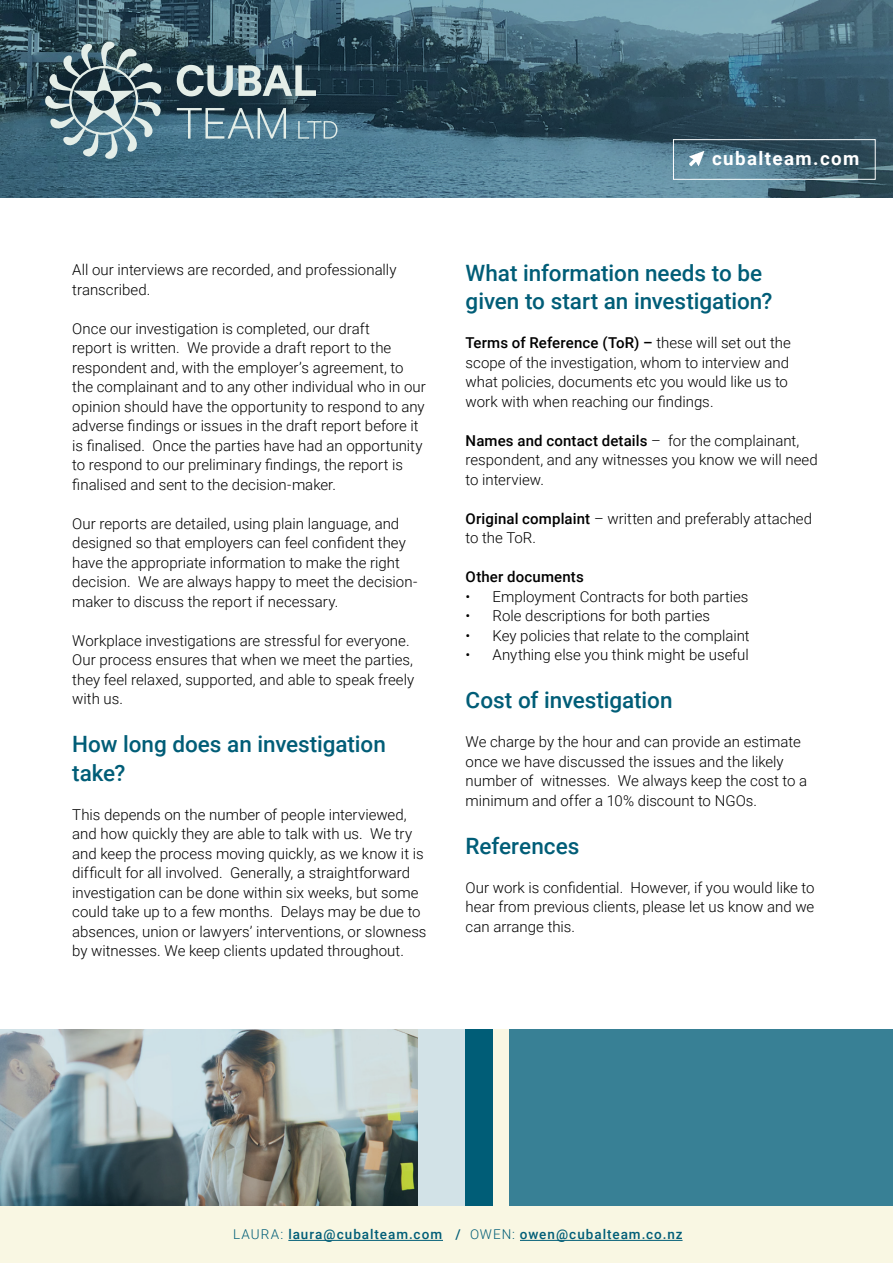
<style>
.page{position:relative;width:893px;height:1263px;background:#fff}
.page>*{position:absolute;margin:0;border:0;box-sizing:border-box;transform-origin:0 0}
.t1{font:500 22.5px/28.5px "Roboto";color:#005d77}
.t2{font:700 18.75px "Roboto";letter-spacing:.075em;color:#fff}
.t3{font:300 15px/19.5px "Roboto";color:#000}
.t4{font:500 15px "Roboto";letter-spacing:.01em;color:#000}
.t5{font:500 13.5px "Roboto";letter-spacing:.075em;color:#005d77}
.s1{font-weight:500}
.s2{font-weight:300}
</style>
<div class="page">
<svg style="left:0;top:0;width:893px;height:198px;background:#406474"></svg>
<svg style="left:177px;top:108px;width:160px;height:31px;background:#5e8393"></svg>
<svg style="left:177px;top:65px;width:139px;height:31px;background:#7b8e93"></svg>
<svg style="left:45px;top:41px;width:117px;height:118px;background:#5a767f"></svg>
<svg style="left:689px;top:151px;width:15px;height:15px"></svg>
<div style="left:673px;top:139px;width:203px;height:41px;border:1px solid #fff"></div>
<div style="left:0;top:1206px;width:893px;height:57px;background:#f9f7e3"></div>
<hr style="left:288px;top:1240px;width:155px;height:1px;background:#005d77">
<hr style="left:520px;top:1240px;width:163px;height:1px;background:#005d77">
<img style="left:0;top:1029px;width:465px;height:177px">
<div style="left:509px;top:1029px;width:384px;height:177px;background:#388095"></div>
<div style="left:465px;top:1029px;width:28px;height:177px;background:#005d77"></div>
<div style="left:493px;top:1029px;width:16px;height:177px;background:#f9f7e3"></div>
<p class="t3" style="left:72px;top:259px;width:326px">All our interviews are recorded, and professionally transcribed.</p>
<p class="t3" style="left:72px;top:318px;width:355px">Once our investigation is completed, our draft<br>report is written. We provide a draft report to the respondent and, with the employer’s agreement, to the complainant and to any other individual who in our opinion should have the opportunity to respond to any adverse findings or issues in the draft report before it is finalised. Once the parties have had an opportunity to respond to our preliminary findings, the report is finalised and sent to the decision-maker.</p>
<p class="t3" style="left:72px;top:513px;width:347px">Our reports are detailed, using plain language, and designed so that employers can feel confident they have the appropriate information to make the right decision. We are always happy to meet the decision&shy;maker to discuss the report if necessary.</p>
<p class="t3" style="left:72px;top:630px;width:344px">Workplace investigations are stressful for everyone.<br>Our process ensures that when we meet the parties, they feel relaxed, supported, and able to speak freely with us.</p>
<h1 class="t1" style="left:72px;top:729px;width:315px">How long does an investigation take?</h1>
<p class="t3" style="left:72px;top:804px;width:356px">This depends on the number of people interviewed, and how quickly they are able to talk with us. We try and keep the process moving quickly, as we know it is difficult for all involved. Generally, a straightforward investigation can be done within six weeks, but some could take up to a few months. Delays may be due to absences, union or lawyers’ interventions, or slowness by witnesses. We keep clients updated throughout.</p>
<p class="t2" style="left:712px;top:145px;width:149px">cubalteam.com</p>
<h1 class="t1" style="left:466px;top:258px;width:308px">What information needs to be given to start an investigation?</h1>
<p class="t3" style="left:466px;top:333px;width:327px"><span class="s1">Terms of Reference (ToR) –</span> these will set out the scope of the investigation, whom to interview and what policies, documents etc you would like us to work with when reaching our findings.</p>
<p class="t3" style="left:466px;top:430px;width:354px"><span class="s1">Names and contact details</span> – for the complainant, respondent, and any witnesses you know we will need to interview.</p>
<p class="t3" style="left:466px;top:508px;width:348px"><span class="s1">Original complaint</span> – written and preferably attached to the ToR.</p>
<p class="t4" style="left:466px;top:566px;width:120px">Other documents</p>
<p class="t3" style="left:466px;top:586px;width:284px">• Employment Contracts for both parties</p>
<p class="t3" style="left:466px;top:606px;width:246px">• Role descriptions for both parties</p>
<p class="t3" style="left:466px;top:625px;width:286px">• Key policies that relate to the complaint</p>
<p class="t3" style="left:466px;top:645px;width:285px">• Anything else you think might be useful</p>
<h1 class="t1" style="left:466px;top:685px;width:208px">Cost of investigation</h1>
<p class="t3" style="left:466px;top:732px;width:343px">We charge by the hour and can provide an estimate once we have discussed the issues and the likely number of witnesses. We always keep the cost to a minimum and offer a 10% discount to NGOs.</p>
<h1 class="t1" style="left:466px;top:831px;width:115px">References</h1>
<p class="t3" style="left:466px;top:877px;width:350px;text-align:justify">Our work is confidential. However, if you would like to hear from previous clients, please let us know and we can arrange this.</p>
<p class="t5" style="left:233px;top:1225px;width:451px"><span class="s2">LAURA:</span> laura@cubalteam.com / <span class="s2">OWEN:</span> owen@cubalteam.co.nz</p>
</div>
